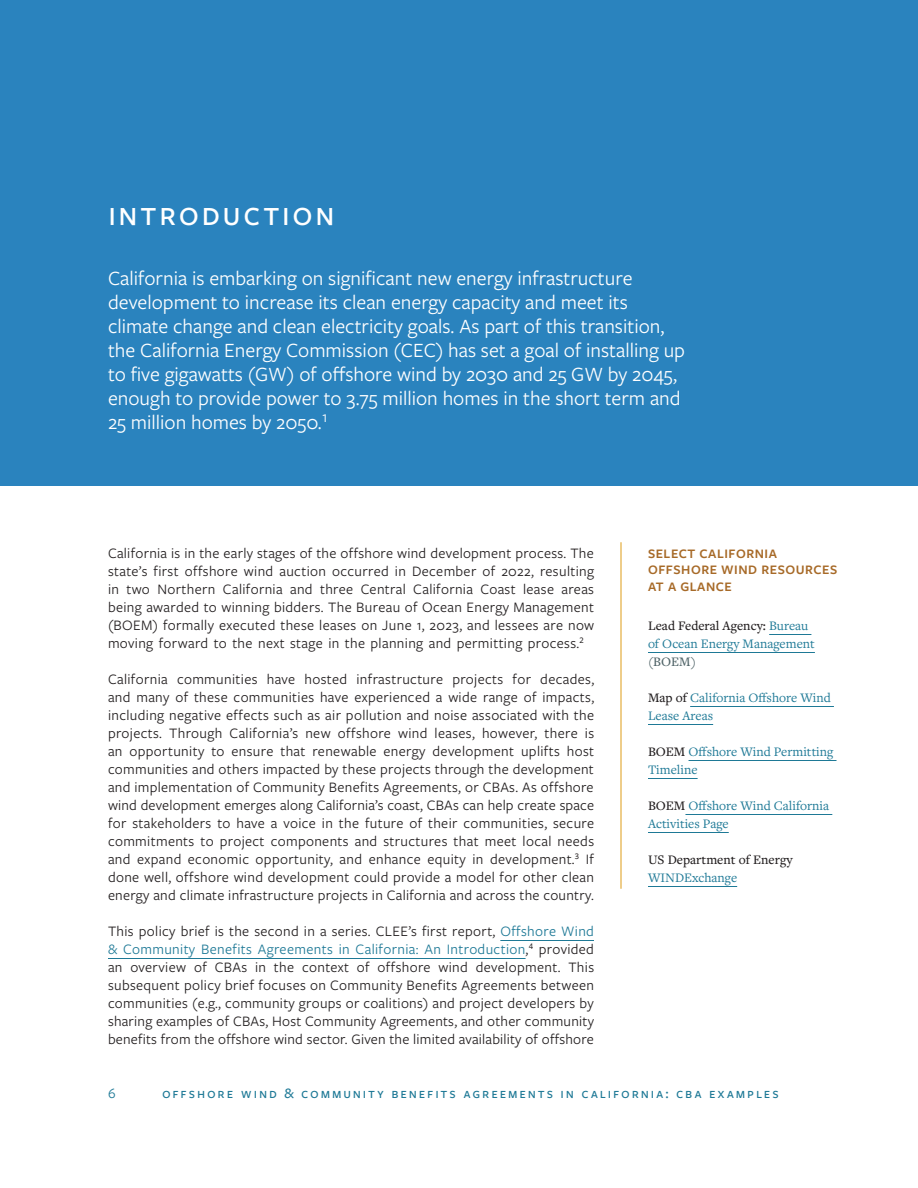
<style>
.page{position:relative;width:918px;height:1188px;background:#fff}
.page>*{position:absolute;margin:0;border:0;box-sizing:border-box;transform-origin:0 0}
.Section_Start_Title{font:500 36px "Freight Sans Pro";letter-spacing:.06em;color:#fff}
.Section_Start_Body{font:21px/24px "Freight Sans Pro";color:#fff}
.Body{font:15px/18px "Freight Sans Pro";letter-spacing:.015em;color:#231f20;text-align:justify}
.t1{font:500 15px "Freight Sans Pro";letter-spacing:.125em;color:#1e7996}
.t2{font:15px "Freight Sans Pro";color:#1e7996}
.Sidebar_Body{font:13.5px/18px "Freight Text Pro";color:#1e7996}
.Sidebar_Title{font:600 13.5px/16.5px "Freight Sans Pro";letter-spacing:.04em;color:#a76a28}
.Sidebar_Body-2{font:500 13.5px/18px "Freight Text Pro";color:#231f20}
.s1{font-weight:500;color:#231f20}
.s2{font-weight:500;color:#506468}
.s3{font-weight:400;color:#1e7996}
.s4{color:#1e7996}
</style>
<div class="page">
<div style="left:0;top:0;width:918px;height:486px;background:#2a83be"></div>
<hr style="left:769px;top:634px;width:42px;height:1px;background:#1e7996">
<hr style="left:648px;top:652px;width:167px;height:1px;background:#1e7996">
<hr style="left:690px;top:706px;width:144px;height:1px;background:#1e7996">
<hr style="left:648px;top:724px;width:65px;height:1px;background:#1e7996">
<hr style="left:689px;top:760px;width:148px;height:1px;background:#1e7996">
<hr style="left:648px;top:778px;width:50px;height:1px;background:#1e7996">
<hr style="left:685px;top:814px;width:147px;height:1px;background:#1e7996">
<hr style="left:648px;top:832px;width:81px;height:1px;background:#1e7996">
<hr style="left:648px;top:886px;width:89px;height:1px;background:#1e7996">
<hr style="left:500px;top:940px;width:94px;height:1px;background:#1e7996">
<hr style="left:108px;top:958px;width:418px;height:1px;background:#1e7996">
<hr style="left:621px;top:542px;width:1px;height:347px;background:#df9d17">
<p class="Section_Start_Title" style="left:108px;top:189px;width:228px">Introduction</p>
<p class="Section_Start_Body" style="left:108px;top:265px;width:579px">California is embarking on significant new energy infrastructure development to increase its clean energy capacity and meet its climate change and clean electricity goals. As part of this transition, the California Energy Commission (CEC) has set a goal of installing up to five gigawatts (GW) of offshore wind by 2030 and 25 GW by 2045, enough to provide power to 3.75 million homes in the short term and 25 million homes by 2050.<sup>1</sup></p>
<p class="Body" style="left:108px;top:544px;width:488px">California is in the early stages of the offshore wind development process. The state’s first offshore wind auction occurred in December of 2022, resulting in two Northern California and three Central California Coast lease areas being awarded to winning bidders. The Bureau of Ocean Energy Management (BOEM) formally executed these leases on June 1, 2023, and lessees are now moving forward to the next stage in the planning and permitting process.<sup>2</sup></p>
<p class="Sidebar_Title" style="left:648px;top:544px;width:191px">SELECT CALIFORNIA<br>OFFSHORE WIND RESOURCES<br>AT A GLANCE</p>
<p class="Sidebar_Body" style="left:648px;top:616px;width:168px"><span class="s1">Lead Federal Agency:</span> Bureau of Ocean Energy Management <span class="s2">(BOEM)</span></p>
<p class="Sidebar_Body" style="left:648px;top:688px;width:184px"><span class="s1">Map of</span> California Offshore Wind<br>Lease Areas</p>
<p class="Sidebar_Body" style="left:648px;top:742px;width:187px"><span class="s1">BOEM</span> Offshore Wind Permitting<br>Timeline</p>
<p class="Sidebar_Body" style="left:648px;top:796px;width:183px"><span class="s1">BOEM</span> Offshore Wind California<br>Activities Page</p>
<p class="Sidebar_Body-2" style="left:648px;top:850px;width:146px">US Department of Energy<br><span class="s3">WINDExchange</span></p>
<p class="Body" style="left:108px;top:670px;width:488px">California communities have hosted infrastructure projects for decades, and many of these communities have experienced a wide range of impacts, including negative effects such as air pollution and noise associated with the projects. Through California’s new offshore wind leases, however, there is an opportunity to ensure that renewable energy development uplifts host communities and others impacted by these projects through the development and implementation of Community Benefits Agreements, or CBAs. As offshore wind development emerges along California’s coast, CBAs can help create space for stakeholders to have a voice in the future of their communities, secure commitments to project components and structures that meet local needs and expand economic opportunity, and enhance equity in development.<sup>3</sup> If done well, offshore wind development could provide a model for other clean energy and climate infrastructure projects in California and across the country.</p>
<p class="Body" style="left:108px;top:922px;width:488px">This policy brief is the second in a series. CLEE’s first report, <span class="s4">Offshore Wind &amp; Community Benefits Agreements in California: An Introduction</span>,<sup>4</sup> provided an overview of CBAs in the context of offshore wind development. This subsequent policy brief focuses on Community Benefits Agreements between communities (e.g., community groups or coalitions) and project developers by sharing examples of CBAs, Host Community Agreements, and other community benefits from the offshore wind sector. Given the limited availability of offshore</p>
<p class="t2" style="left:108px;top:1083px;width:9px">6</p>
<p class="t1" style="left:162px;top:1083px;width:618px">Offshor e Wind &amp; Community B enefits Agr eements in California: CBA E xamples</p>
</div>
